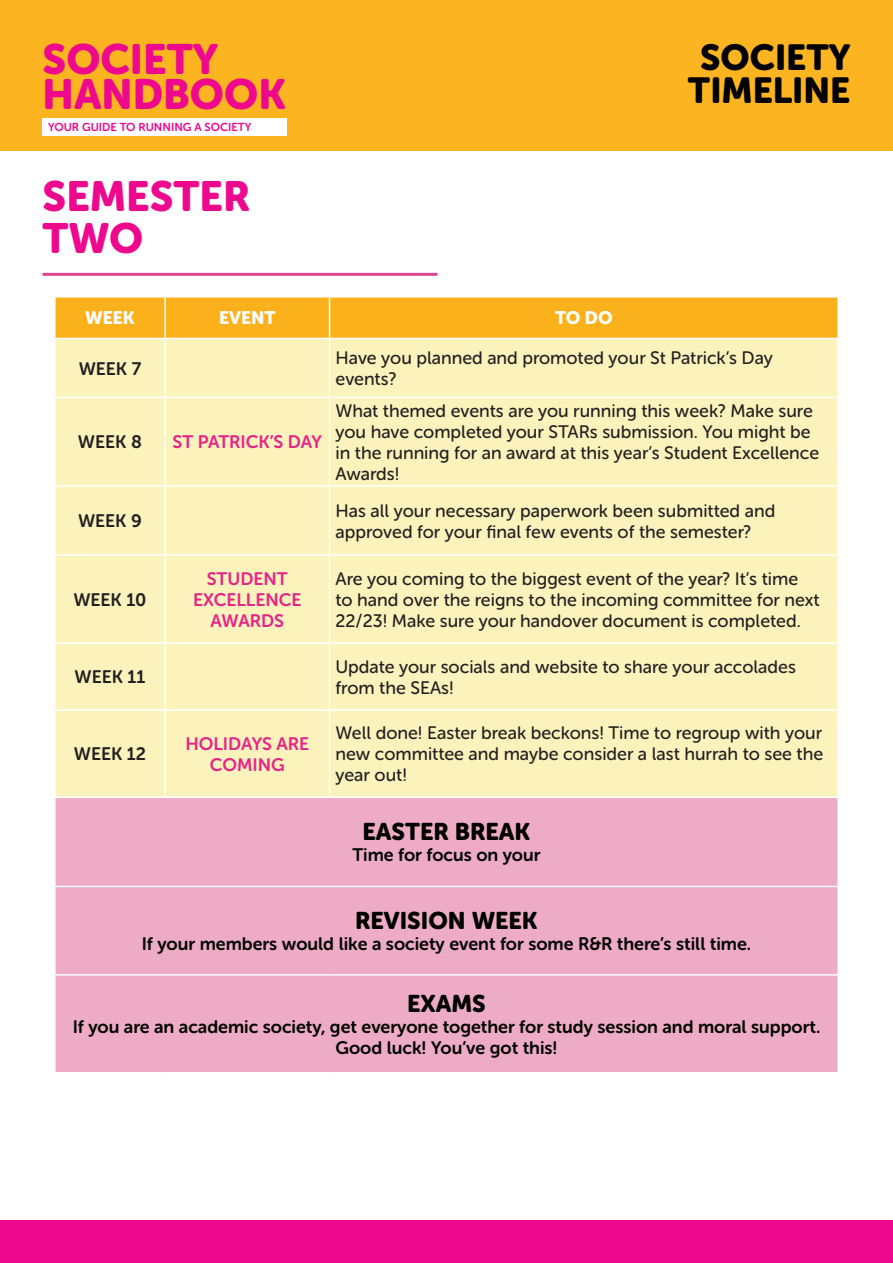
<style>
.page{position:relative;width:893px;height:1263px;background:#fff}
.page>*{position:absolute;margin:0;border:0;box-sizing:border-box;transform-origin:0 0}
.t1{font:42.15px "Museo Sans Rounded 900";color:#ed088d}
.t2{font:42px "Museo Sans Rounded 900";color:#ed088d}
.t3{font:36px "Museo Sans Rounded 900";color:#000}
.t4{font:24px "Museo Sans Rounded 900";color:#000}
.t5{font:18px/21px "Museo Sans Rounded 500";color:#231f20}
.t6{font:18px/21px "Museo Sans Rounded 700";color:#000;text-align:center}
.t7{font:18px/21px "Museo Sans Rounded 700";color:#e82388;text-align:center}
.t8{font:18px "Museo Sans Rounded 700";color:#231f20}
.t9{font:18px "Museo Sans Rounded 900";color:#fff}
.t10{font:11.4px "Museo Sans Rounded 700";color:#ed088d}
</style>
<div class="page">
<div style="left:0;top:1220px;width:893px;height:43px;background:#ed088d"></div>
<div style="left:0;top:0;width:893px;height:151px;background:#fcb420"></div>
<div style="left:43px;top:118px;width:244px;height:18px;background:#fff"></div>
<hr style="left:43px;top:273px;width:394px;height:3px;background:#d94791">
<div style="left:56px;top:298px;width:781px;height:40px;background:#fbb11b"></div>
<div style="left:56px;top:339px;width:781px;height:457px;background:#fbf2bc"></div>
<div style="left:56px;top:798px;width:781px;height:274px;background:#edabc6"></div>
<hr style="left:164px;top:298px;width:2px;height:40px;background:#fff">
<hr style="left:329px;top:298px;width:1px;height:40px;background:#fff">
<hr style="left:164px;top:339px;width:2px;height:58px;background:#fff">
<hr style="left:329px;top:339px;width:1px;height:58px;background:#fff">
<hr style="left:54px;top:397px;width:111px;height:1px;background:#fff">
<hr style="left:165px;top:397px;width:164px;height:1px;background:#fff">
<hr style="left:164px;top:398px;width:2px;height:87px;background:#fff">
<hr style="left:329px;top:397px;width:510px;height:1px;background:#fff">
<hr style="left:329px;top:398px;width:1px;height:87px;background:#fff">
<hr style="left:54px;top:485px;width:111px;height:2px;background:#fff">
<hr style="left:165px;top:485px;width:164px;height:2px;background:#fff">
<hr style="left:164px;top:487px;width:2px;height:67px;background:#fff">
<hr style="left:329px;top:485px;width:510px;height:2px;background:#fff">
<hr style="left:329px;top:487px;width:1px;height:67px;background:#fff">
<hr style="left:54px;top:554px;width:111px;height:2px;background:#fff">
<hr style="left:165px;top:554px;width:164px;height:2px;background:#fff">
<hr style="left:164px;top:556px;width:2px;height:86px;background:#fff">
<hr style="left:329px;top:554px;width:510px;height:2px;background:#fff">
<hr style="left:329px;top:556px;width:1px;height:86px;background:#fff">
<hr style="left:54px;top:642px;width:111px;height:2px;background:#fff">
<hr style="left:165px;top:642px;width:164px;height:2px;background:#fff">
<hr style="left:164px;top:644px;width:2px;height:65px;background:#fff">
<hr style="left:329px;top:642px;width:510px;height:2px;background:#fff">
<hr style="left:329px;top:644px;width:1px;height:65px;background:#fff">
<hr style="left:54px;top:709px;width:111px;height:2px;background:#fff">
<hr style="left:165px;top:709px;width:164px;height:2px;background:#fff">
<hr style="left:164px;top:711px;width:2px;height:85px;background:#fff">
<hr style="left:329px;top:709px;width:510px;height:2px;background:#fff">
<hr style="left:329px;top:711px;width:1px;height:85px;background:#fff">
<hr style="left:54px;top:886px;width:111px;height:1px;background:#fff">
<hr style="left:165px;top:886px;width:164px;height:1px;background:#fff">
<hr style="left:329px;top:886px;width:510px;height:1px;background:#fff">
<hr style="left:54px;top:974px;width:111px;height:1px;background:#fff">
<hr style="left:165px;top:974px;width:164px;height:1px;background:#fff">
<hr style="left:329px;top:974px;width:510px;height:1px;background:#fff">
<p class="t1" style="left:43px;top:35px;width:177px">SOCIETY</p>
<p class="t1" style="left:43px;top:70px;width:245px">HANDBOOK</p>
<p class="t10" style="left:48px;top:120px;width:205px">YOUR GUIDE TO RUNNING A SOCIETY</p>
<p class="t2" style="left:43px;top:172px;width:209px">SEMESTER</p>
<p class="t2" style="left:43px;top:214px;width:102px">TWO</p>
<p class="t3" style="left:700px;top:36px;width:152px">SOCIETY</p>
<p class="t3" style="left:688px;top:69px;width:164px">TIMELINE</p>
<p class="t9" style="left:85px;top:308px;width:51px">WEEK</p>
<p class="t9" style="left:219px;top:308px;width:58px">EVENT</p>
<p class="t9" style="left:555px;top:308px;width:59px">TO DO</p>
<p class="t8" style="left:79px;top:358px;width:64px">WEEK 7</p>
<p class="t5" style="left:335px;top:348px;width:439px">Have you planned and promoted your St Patrick’s Day events?</p>
<p class="t8" style="left:78px;top:432px;width:65px">WEEK 8</p>
<p class="t7" style="left:173px;top:432px;width:151px">ST PATRICK’S DAY</p>
<p class="t8" style="left:78px;top:511px;width:65px">WEEK 9</p>
<p class="t8" style="left:73px;top:589px;width:75px">WEEK 10</p>
<p class="t7" style="left:207px;top:568px;width:83px">STUDENT</p>
<p class="t7" style="left:193px;top:589px;width:110px">EXCELLENCE<br>AWARDS</p>
<p class="t5" style="left:335px;top:400px;width:485px">What themed events are you running this week? Make sure you have completed your STARs submission. You might be in the running for an award at this year’s Student Excellence Awards!</p>
<p class="t5" style="left:335px;top:500px;width:441px">Has all your necessary paperwork been submitted and</p>
<p class="t5" style="left:335px;top:521px;width:417px">approved for your final few events of the semester?</p>
<p class="t5" style="left:335px;top:568px;width:486px">Are you coming to the biggest event of the year? It’s time to hand over the reigns to the incoming committee for next<br>22/23! Make sure your handover document is completed.</p>
<p class="t8" style="left:75px;top:667px;width:72px">WEEK 11</p>
<p class="t5" style="left:335px;top:656px;width:462px">Update your socials and website to share your accolades from the SEAs!</p>
<p class="t8" style="left:74px;top:744px;width:74px">WEEK 12</p>
<p class="t7" style="left:185px;top:733px;width:125px">HOLIDAYS ARE<br>COMING</p>
<p class="t5" style="left:335px;top:723px;width:489px;text-align:justify">Well done! Easter break beckons! Time to regroup with your new committee and maybe consider a last hurrah to see the year out!</p>
<p class="t4" style="left:362px;top:818px;width:170px">EASTER BREAK</p>
<p class="t6" style="left:352px;top:845px;width:190px">Time for focus on your</p>
<p class="t4" style="left:355px;top:907px;width:184px">REVISION WEEK</p>
<p class="t6" style="left:142px;top:933px;width:611px">If your members would like a society event for some R&amp;R there’s still time.</p>
<p class="t4" style="left:407px;top:990px;width:80px">EXAMS</p>
<p class="t6" style="left:73px;top:1016px;width:749px">If you are an academic society, get everyone together for study session and moral support.<br>Good luck! You’ve got this!</p>
</div>
